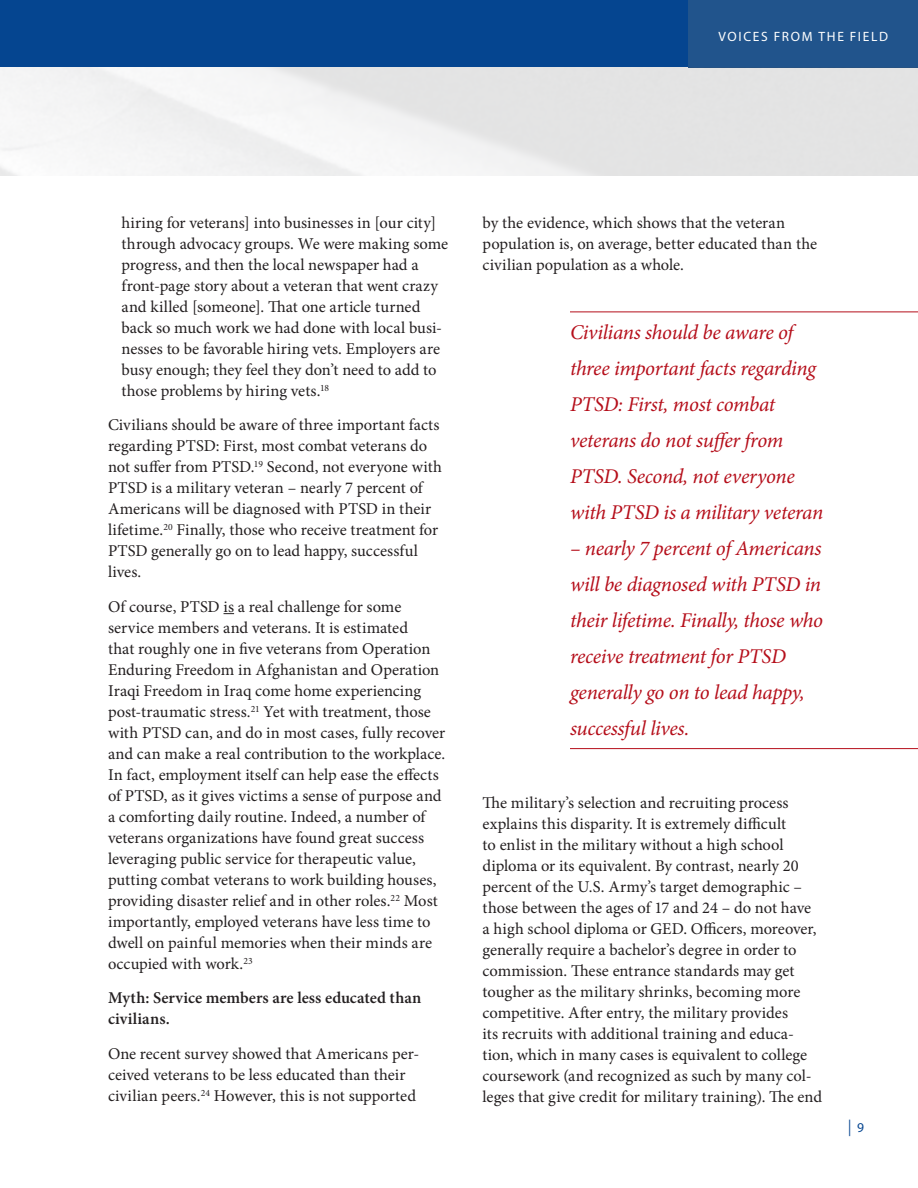
<style>
.page{position:relative;width:918px;height:1188px;background:#fff}
.page>*{position:absolute;margin:0;border:0;box-sizing:border-box;transform-origin:0 0}
.Pull_Quote_-_Odd_Pag{font:italic 21px/36px "Minion Pro";letter-spacing:-.015em;color:#b50e1a}
.Body_text{font:16.5px/21px "Minion Pro";letter-spacing:.005em;color:#231f20}
.Body_text_-_indent{font:16.5px/21px "Minion Pro";letter-spacing:-.01em;color:#231f20}
.Body_text-2{font:600 16.5px/21px "Minion Pro";letter-spacing:.005em;color:#231f20}
.t1{font:16.5px "Myriad Pro";color:#054590;scale:.82 1}
.t2{font:13.5px "Myriad Pro";letter-spacing:.125em;color:#fff}
.s1{font-size:13.5px}
</style>
<div class="page">
<div style="left:0;top:0;width:688px;height:68px;background:#054590"></div>
<div style="left:688px;top:0;width:230px;height:68px;background:#21548c"></div>
<hr style="left:570px;top:312px;width:348px;height:1px;background:#b50e1a">
<hr style="left:570px;top:748px;width:348px;height:1px;background:#b50e1a">
<p class="t2" style="left:718px;top:28px;width:171px">VOICES FROM THE FIELD</p>
<p class="Body_text_-_indent" style="left:122px;top:212px;width:328px">hiring for veterans] into businesses in [our city] through advocacy groups. We were making some progress, and then the local newspaper had a front-page story about a veteran that went crazy and killed [someone]. That one article turned back so much work we had done with local busi&shy;nesses to be favorable hiring vets. Employers are busy enough; they feel they don’t need to add to those problems by hiring vets.<sup>18</sup></p>
<p class="Body_text" style="left:108px;top:415px;width:336px">Civilians should be aware of three important facts regarding PTSD: First, most combat veterans do not suffer from PTSD.<sup>19</sup> Second, not everyone with PTSD is a military veteran – nearly 7 percent of Americans will be diagnosed with PTSD in their lifetime.<sup>20</sup> Finally, those who receive treatment for PTSD generally go on to lead happy, successful lives.</p>
<p class="Body_text" style="left:108px;top:596px;width:339px">Of course, PTSD is a real challenge for some service members and veterans. It is estimated<br>that roughly one in five veterans from Operation Enduring Freedom in Afghanistan and Operation Iraqi Freedom in Iraq come home experiencing post-traumatic stress.<sup>21</sup> Yet with treatment, those with PTSD can, and do in most cases, fully recover and can make a real contribution to the workplace.<br>In fact, employment itself can help ease the effects of PTSD, as it gives victims a sense of purpose and a comforting daily routine. Indeed, a number of veterans organizations have found great success leveraging public service for therapeutic value, putting combat veterans to work building houses, providing disaster relief and in other roles.<sup>22</sup> Most importantly, employed veterans have less time to dwell on painful memories when their minds are occupied with work.<sup>23</sup></p>
<p class="Body_text-2" style="left:108px;top:988px;width:315px">Myth: Service members are less educated than civilians.</p>
<p class="Body_text" style="left:108px;top:1043px;width:313px">One recent survey showed that Americans per&shy;ceived veterans to be less educated than their civilian peers.<sup>24</sup> However, this is not supported</p>
<p class="Body_text" style="left:483px;top:212px;width:336px">by the evidence, which shows that the veteran population is, on average, better educated than the civilian population as a whole.</p>
<p class="Pull_Quote_-_Odd_Pag" style="left:570px;top:315px;width:255px">Civilians should be aware of three important facts regarding<br>PTSD: First, most combat veterans do not suffer from<br>PTSD. Second, not everyone with PTSD is a military veteran</p>
<p class="Pull_Quote_-_Odd_Pag" style="left:570px;top:531px;width:255px">– nearly 7 percent of Americans will be diagnosed with PTSD in their lifetime. Finally, those who receive treatment for PTSD generally go on to lead happy, successful lives.</p>
<p class="Body_text" style="left:483px;top:793px;width:341px">The military’s selection and recruiting process explains this disparity. It is extremely difficult<br>to enlist in the military without a high school diploma or its equivalent. By contrast, nearly 20 percent of the U.S. Army’s target demographic – those between the ages of 17 and 24 – do not have a high school diploma or GED. Officers, moreover, generally require a bachelor’s degree in order to commission. These entrance standards may get tougher as the military shrinks, becoming more competitive. After entry, the military provides<br>its recruits with additional training and educa&shy;tion, which in many cases is equivalent to college coursework (and recognized as such by many col&shy;leges that give credit for military training). The end</p>
<p class="t1" style="left:848px;top:1116px;width:21px">| <span class="s1">9</span></p>
</div>
